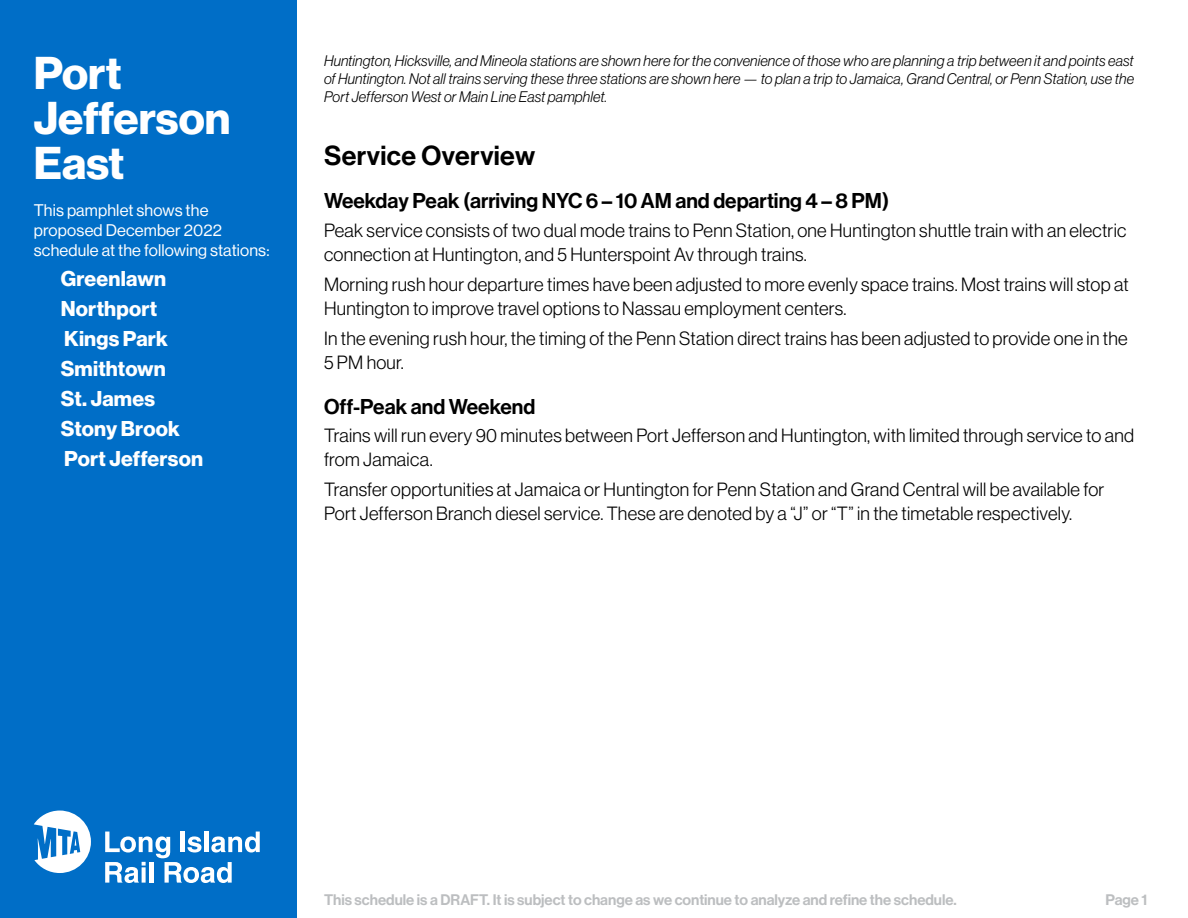
<style>
.page{position:relative;width:1188px;height:918px;background:#fff}
.page>*{position:absolute;margin:0;border:0;box-sizing:border-box;transform-origin:0 0}
.t1{font:45px/45px "N Haas Grotesk DS Pro 75 Bd";color:#fff}
.t2{font:27px "N Haas Grotesk DS Pro 65 Md";letter-spacing:.015em;color:#000}
.t3{font:21px/30px "N Haas Grotesk DS Pro 75 Bd";letter-spacing:.01em;color:#fff}
.t4{font:21px "N Haas Grotesk DS Pro 65 Md";color:#000}
.t5{font:18.75px/24px "N Haas Grotesk DS Pro 45 Lt";letter-spacing:.015em;color:#000}
.t6{font:16.5px/19.8px "N Haas Grotesk DS Pro 55 Rg";letter-spacing:.01em;color:#fff}
.t7{font:15px/18px "N Haas Grotesk DS Pro 46 Lt It";letter-spacing:.01em;color:#000;text-align:justify}
.t8{font:15px "N Haas Grotesk DS Pro 65 Md";color:#bcbec0}
</style>
<div class="page">
<div style="left:0;top:0;width:297px;height:918px;background:#006ec7"></div>
<svg style="left:105px;top:832px;width:155px;height:51px"></svg>
<svg style="left:34px;top:811px;width:57px;height:62px"></svg>
<h1 class="t1" style="left:34px;top:51px;width:198px">Port<br>Jefferson<br>East</h1>
<p class="t6" style="left:34px;top:201px;width:237px">This pamphlet shows the proposed December 2022 schedule at the following stations:</p>
<p class="t3" style="left:61px;top:264px;width:144px">Greenlawn<br>Northport<br>Kings Park<br>Smithtown<br>St. James<br>Stony Brook<br>Port Jefferson</p>
<p class="t7" style="left:324px;top:51px;width:812px">Huntington, Hicksville, and Mineola stations are shown here for the convenience of those who are planning a trip between it and points east of Huntington. Not all trains serving these three stations are shown here — to plan a trip to Jamaica, Grand Central, or Penn Station, use the Port Jefferson West or Main Line East pamphlet.</p>
<h2 class="t2" style="left:324px;top:139px;width:213px">Service Overview</h2>
<p class="t4" style="left:324px;top:189px;width:567px">Weekday Peak (arriving NYC 6 – 10 AM and departing 4 – 8 PM)</p>
<p class="t5" style="left:324px;top:218px;width:804px">Peak service consists of two dual mode trains to Penn Station, one Huntington shuttle train with an electric connection at Huntington, and 5 Hunterspoint Av through trains.</p>
<p class="t5" style="left:324px;top:272px;width:806px">Morning rush hour departure times have been adjusted to more evenly space trains. Most trains will stop at<br>Huntington to improve travel options to Nassau employment centers.</p>
<p class="t5" style="left:324px;top:326px;width:805px">In the evening rush hour, the timing of the Penn Station direct trains has been adjusted to provide one in the<br>5 PM hour.</p>
<p class="t4" style="left:324px;top:394px;width:213px">Off-Peak and Weekend</p>
<p class="t5" style="left:324px;top:423px;width:812px">Trains will run every 90 minutes between Port Jefferson and Huntington, with limited through service to and from Jamaica.</p>
<p class="t5" style="left:324px;top:477px;width:782px">Transfer opportunities at Jamaica or Huntington for Penn Station and Grand Central will be available for<br>Port Jefferson Branch diesel service. These are denoted by a “J” or “T” in the timetable respectively.</p>
<p class="t8" style="left:324px;top:891px;width:634px">This schedule is a DRAFT. It is subject to change as we continue to analyze and refine the schedule.</p>
<p class="t8" style="left:1105px;top:891px;width:44px">Page 1</p>
</div>
